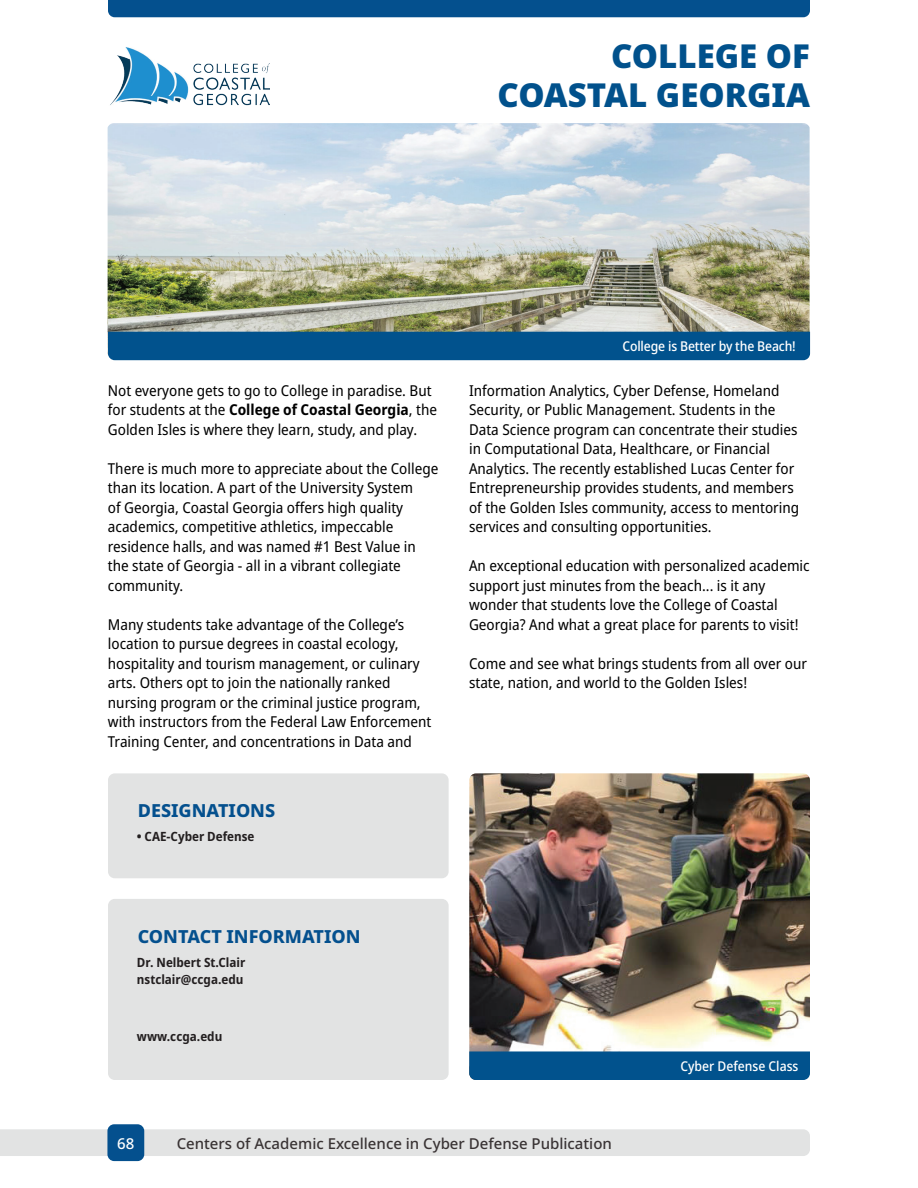
<style>
.page{position:relative;width:918px;height:1188px;background:#fff}
.page>*{position:absolute;margin:0;border:0;box-sizing:border-box;transform-origin:0 0}
.t1{font:900 33px/39.6px "Noto Sans";color:#01518c;text-align:right}
.t2{font:800 18px "Noto Sans";color:#04508e}
.t3{font:semi-condensed 15px/19.5px "Noto Sans";color:#000}
.t4{font:500 15px "Noto Sans";color:#393334}
.t5{font:500 15px "Noto Sans";color:#fff}
.t6{font:500 semi-condensed 13.5px "Noto Sans";letter-spacing:-.01em;color:#fff}
.t7{font:700 semi-condensed 12.75px/16.5px "Noto Sans";color:#231f20}
.s1{font-weight:700}
</style>
<div class="page">
<div style="left:0;top:1129px;width:810px;height:27px;background:#e2e3e3"></div>
<div style="left:107px;top:1124px;width:37px;height:37px;background:#04508e;border-radius:7px"></div>
<div style="left:108px;top:0;width:702px;height:17px;background:#04508e"></div>
<div style="left:108px;top:899px;width:341px;height:181px;background:#e2e3e3;border-radius:7px"></div>
<div style="left:108px;top:773px;width:341px;height:105px;background:#e2e3e3;border-radius:7px"></div>
<img style="left:108px;top:123px;width:702px;height:209px">
<div style="left:108px;top:332px;width:702px;height:28px;background:#01528d"></div>
<img style="left:469px;top:773px;width:341px;height:278px">
<div style="left:469px;top:1051px;width:341px;height:29px;background:#01528d"></div>
<img style="left:110px;top:47px;width:160px;height:59px">
<h1 class="t1" style="left:498px;top:36px;width:314px">COLLEGE OF<br>COASTAL GEORGIA</h1>
<p class="t3" style="left:108px;top:381px;width:331px">Not everyone gets to go to College in paradise. But for students at the <span class="s1">College of Coastal Georgia</span>, the<br>Golden Isles is where they learn, study, and play.</p>
<p class="t3" style="left:108px;top:459px;width:332px">There is much more to appreciate about the College than its location. A part of the University System<br>of Georgia, Coastal Georgia offers high quality academics, competitive athletics, impeccable residence halls, and was named #1 Best Value in the state of Georgia - all in a vibrant collegiate community.</p>
<p class="t3" style="left:108px;top:615px;width:325px">Many students take advantage of the College’s location to pursue degrees in coastal ecology, hospitality and tourism management, or culinary arts. Others opt to join the nationally ranked nursing program or the criminal justice program, with instructors from the Federal Law Enforcement Training Center, and concentrations in Data and</p>
<p class="t2" style="left:138px;top:798px;width:139px">DESIGNATIONS</p>
<p class="t7" style="left:137px;top:829px;width:119px">• CAE-Cyber Defense</p>
<p class="t6" style="left:623px;top:337px;width:175px">College is Better by the Beach!</p>
<p class="t3" style="left:469px;top:381px;width:332px">Information Analytics, Cyber Defense, Homeland Security, or Public Management. Students in the Data Science program can concentrate their studies in Computational Data, Healthcare, or Financial Analytics. The recently established Lucas Center for Entrepreneurship provides students, and members of the Golden Isles community, access to mentoring services and consulting opportunities.</p>
<p class="t3" style="left:469px;top:556px;width:342px">An exceptional education with personalized academic support just minutes from the beach... is it any wonder that students love the College of Coastal Georgia? And what a great place for parents to visit!</p>
<p class="t3" style="left:469px;top:654px;width:340px">Come and see what brings students from all over our state, nation, and world to the Golden Isles!</p>
<p class="t2" style="left:138px;top:924px;width:224px">CONTACT INFORMATION</p>
<p class="t7" style="left:137px;top:955px;width:110px">Dr. Nelbert St.Clair nstclair@ccga.edu</p>
<p class="t7" style="left:137px;top:1028px;width:87px">www.ccga.edu</p>
<p class="t6" style="left:680px;top:1057px;width:120px">Cyber Defense Class</p>
<p class="t5" style="left:117px;top:1133px;width:19px">68</p>
<p class="t4" style="left:177px;top:1132px;width:437px">Centers of Academic Excellence in Cyber Defense Publication</p>
</div>
